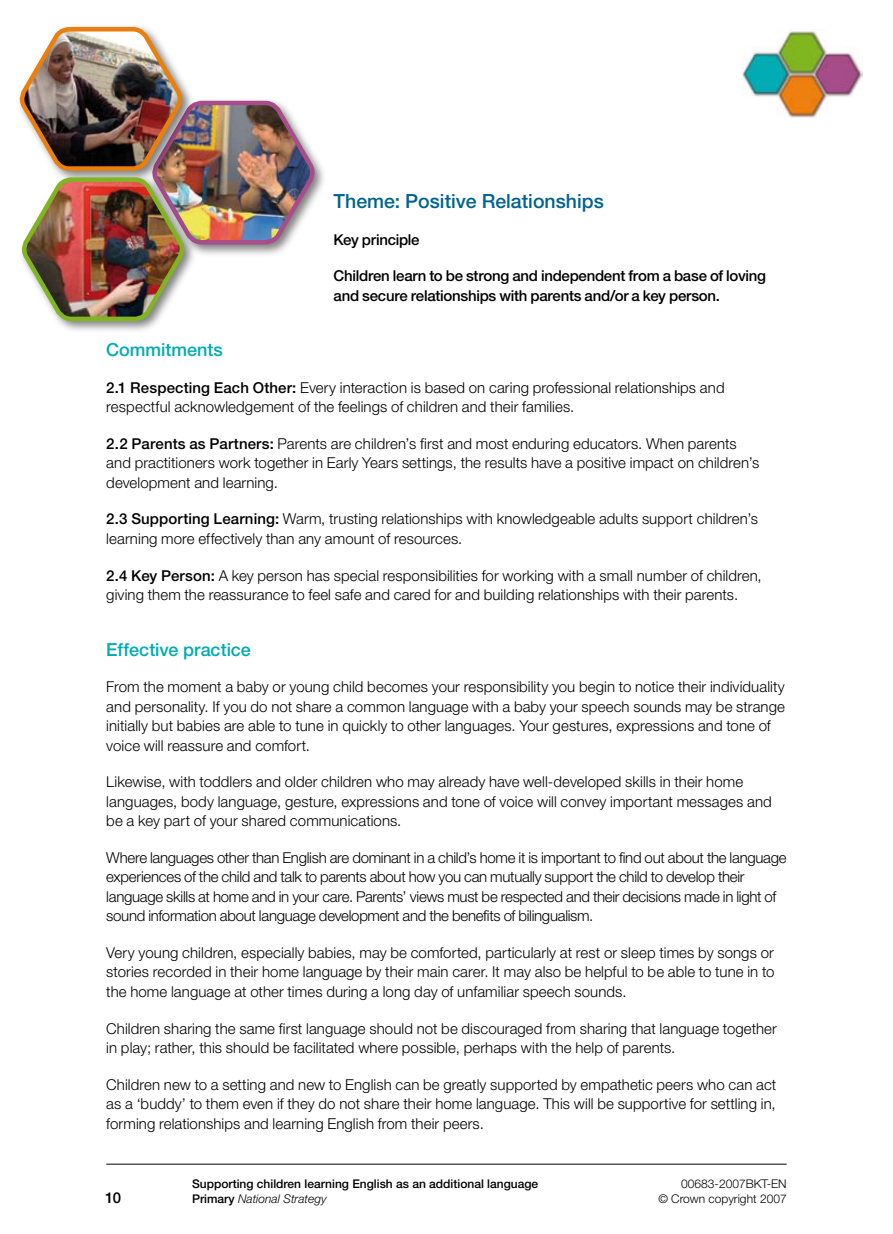
<style>
.page{position:relative;width:893px;height:1234px;background:#fff}
.page>*{position:absolute;margin:0;border:0;box-sizing:border-box;transform-origin:0 0}
.t1{font:500 19.5px "Helvetica Neue LT";color:#00638f}
.t2{font:500 18px "Helvetica Neue LT";color:#00abb5}
.t3{font:300 15px/19.5px "Helvetica Neue LT";letter-spacing:.005em;color:#000}
.t4{font:300 15px/19.5px "Helvetica Neue LT";letter-spacing:-.02em;color:#000}
.t5{font:500 15px/19.5px "Helvetica Neue LT";letter-spacing:-.015em;color:#000}
.t6{font:500 12px "Helvetica Neue LT";color:#000}
.t7{font:300 12px "Helvetica Neue LT";color:#000}
.t8{font:italic 300 12px "Helvetica Neue LT";color:#000}
.s1{font-weight:500}
.s2{font-weight:500;font-style:normal}
</style>
<div class="page">
<hr style="left:106px;top:1163px;width:681px;height:1px;background:#000">
<img style="left:742px;top:31px;width:121px;height:87px">
<div style="left:148px;top:96px;width:181px;height:162px;background:#000;opacity:.5"></div>
<div style="left:17px;top:172px;width:181px;height:162px;background:#000;opacity:.5"></div>
<img style="left:18px;top:26px;width:299px;height:302px">
<h1 class="t1" style="left:334px;top:189px;width:272px">Theme: Positive Relationships</h1>
<p class="t5" style="left:334px;top:229px;width:88px">Key principle</p>
<p class="t5" style="left:334px;top:266px;width:434px">Children learn to be strong and independent from a base of loving and secure relationships with parents and/or a key person.</p>
<p class="t2" style="left:106px;top:339px;width:118px">Commitments</p>
<p class="t3" style="left:106px;top:377px;width:620px"><span class="s1">2.1 Respecting Each Other:</span> Every interaction is based on caring professional relationships and respectful acknowledgement of the feelings of children and their families.</p>
<p class="t3" style="left:106px;top:433px;width:654px"><span class="s1">2.2 Parents as Partners:</span> Parents are children’s first and most enduring educators. When parents and practitioners work together in Early Years settings, the results have a positive impact on children’s development and learning.</p>
<p class="t3" style="left:106px;top:509px;width:653px"><span class="s1">2.3 Supporting Learning:</span> Warm, trusting relationships with knowledgeable adults support children’s learning more effectively than any amount of resources.</p>
<p class="t3" style="left:106px;top:565px;width:657px"><span class="s1">2.4 Key Person:</span> A key person has special responsibilities for working with a small number of children, giving them the reassurance to feel safe and cared for and building relationships with their parents.</p>
<p class="t2" style="left:106px;top:638px;width:146px">Effective practice</p>
<p class="t3" style="left:106px;top:676px;width:680px">From the moment a baby or young child becomes your responsibility you begin to notice their individuality and personality. If you do not share a common language with a baby your speech sounds may be strange initially but babies are able to tune in quickly to other languages. Your gestures, expressions and tone of voice will reassure and comfort.</p>
<p class="t3" style="left:106px;top:771px;width:667px">Likewise, with toddlers and older children who may already have well-developed skills in their home languages, body language, gesture, expressions and tone of voice will convey important messages and be a key part of your shared communications.</p>
<p class="t4" style="left:106px;top:847px;width:682px">Where languages other than English are dominant in a child’s home it is important to find out about the language experiences of the child and talk to parents about how you can mutually support the child to develop their language skills at home and in your care. Parents’ views must be respected and their decisions made in light of sound information about language development and the benefits of bilingualism.</p>
<p class="t3" style="left:106px;top:942px;width:670px;text-align:justify">Very young children, especially babies, may be comforted, particularly at rest or sleep times by songs or stories recorded in their home language by their main carer. It may also be helpful to be able to tune in to the home language at other times during a long day of unfamiliar speech sounds.</p>
<p class="t3" style="left:106px;top:1017px;width:672px">Children sharing the same first language should not be discouraged from sharing that language together in play; rather, this should be facilitated where possible, perhaps with the help of parents.</p>
<p class="t3" style="left:106px;top:1073px;width:671px;text-align:justify">Children new to a setting and new to English can be greatly supported by empathetic peers who can act as a ‘buddy’ to them even if they do not share their home language. This will be supportive for settling in, forming relationships and learning English from their peers.</p>
<p class="t6" style="left:192px;top:1176px;width:348px">Supporting children learning English as an additional language</p>
<p class="t7" style="left:681px;top:1175px;width:107px">00683-2007BKT-EN</p>
<p class="t5" style="left:105px;top:1186px;width:17px">10</p>
<p class="t8" style="left:192px;top:1191px;width:136px"><span class="s2">Primary</span> National Strategy</p>
<p class="t7" style="left:658px;top:1190px;width:130px">© Crown copyright 2007</p>
</div>
